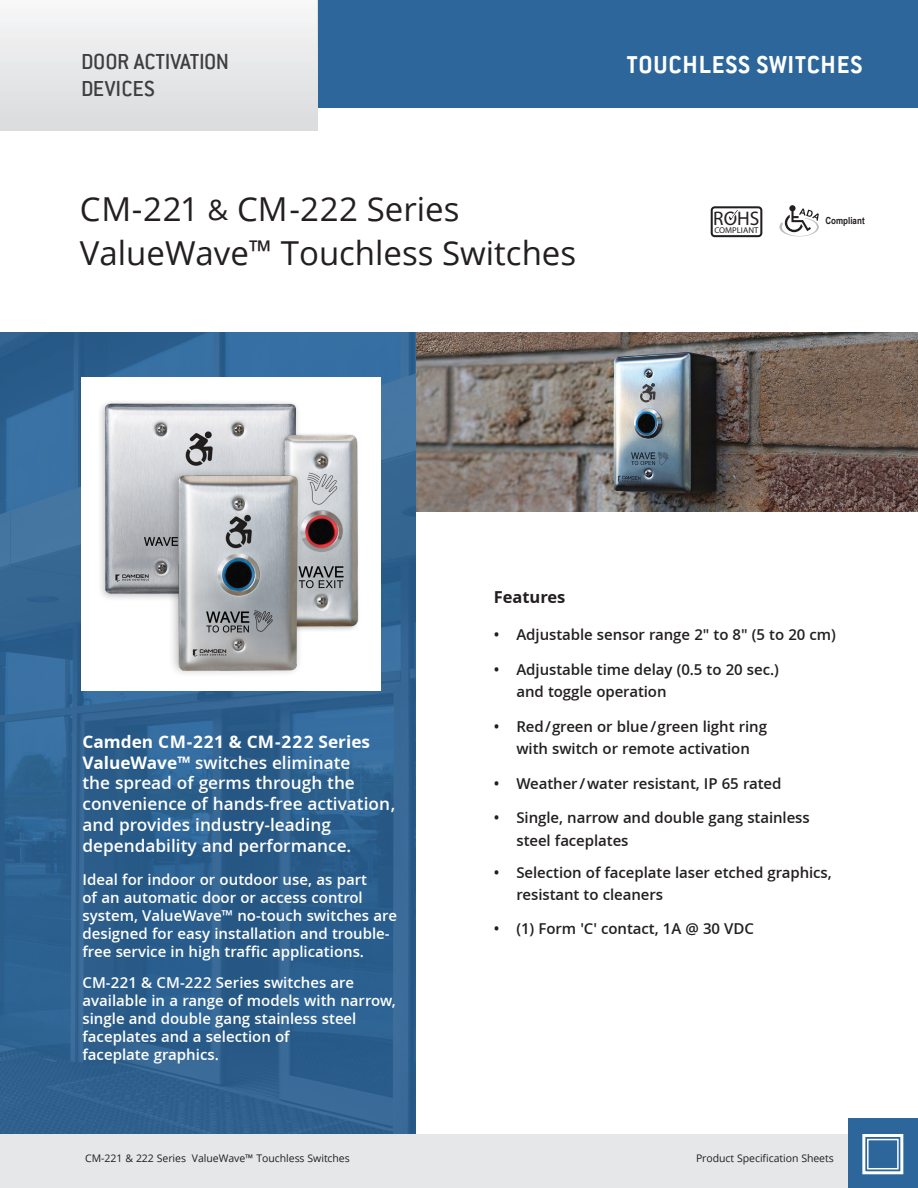
<style>
.page{position:relative;width:918px;height:1188px;background:#fff}
.page>*{position:absolute;margin:0;border:0;box-sizing:border-box;transform-origin:0 0}
.t1{font:33px "Open Sans";color:#231f20}
.N-SS-H_Top_page{font:700 27px "Conduit ITC";letter-spacing:.03em;color:#fff}
.H-SS-Categories{font:500 24px "Conduit ITC";letter-spacing:-.01em;color:#3e3e3f}
.t2{font:19.65px "Myriad Pro";color:#231f20}
.N-SS-Body_Text{font:600 17.25px/20.7px "Open Sans";color:#fff}
._2018-FeatureBullets{font:700 16.5px "Open Sans";letter-spacing:-.005em;color:#231f20}
._2018-FeatureBullets-2{font:600 15px/22.2px "Open Sans";letter-spacing:-.005em;color:#231f20}
.N-SS-Body_Text-2{font:600 15px/18px "Open Sans";color:#fff}
.feature_bullets_v1{font:10.5px "Open Sans";letter-spacing:-.005em;color:#231f20}
.t3{font:700 9.75px "Arial Narrow";color:#231f20}
.t4{font:8.4px "Myriad Pro";color:#231f20}
.s1{font-size:28.5px}
.s2{font-size:30px}
.s3{font-weight:700}
</style>
<div class="page">
<svg style="left:0;top:332px;width:416px;height:802px;fill:#2d608f"></svg>
<img style="left:416px;top:332px;width:502px;height:179px">
<div style="left:19px;top:0;width:899px;height:108px;background:#2c669b"></div>
<img style="left:0;top:0;width:317px;height:131px">
<div style="left:81px;top:377px;width:299px;height:313px;background:#fff"></div>
<svg style="left:779px;top:205px;width:40px;height:31px"></svg>
<div style="left:97px;top:399px;width:204px;height:203px;background:#f8f8f8"></div>
<img style="left:102px;top:403px;width:195px;height:194px">
<img style="left:280px;top:432px;width:79px;height:198px">
<div style="left:168px;top:467px;width:136px;height:211px;background:#231f20;opacity:.3"></div>
<img style="left:172px;top:469px;width:133px;height:209px">
<div style="left:711px;top:206px;width:51px;height:31px;border:2px solid #231f20;border-radius:3px"></div>
<svg style="left:728px;top:210px;width:10px;height:11px"></svg>
<div style="left:0;top:1134px;width:918px;height:54px;background:#e6e7e9"></div>
<div style="left:849px;top:1119px;width:69px;height:69px;background:#2c669b"></div>
<div style="left:862px;top:1134px;width:41px;height:40px;border:3px solid #fff"></div>
<div style="left:867px;top:1139px;width:32px;height:30px;border:2px solid #fff"></div>
<p class="H-SS-Categories" style="left:81px;top:48px;width:150px">DOOR ACTIVATION</p>
<p class="H-SS-Categories" style="left:81px;top:75px;width:75px">DEVICES</p>
<p class="t1" style="left:80px;top:187px;width:381px">CM-221 <span class="s1">&amp;</span> CM-222 Series</p>
<p class="t1" style="left:80px;top:230px;width:498px">ValueWave<span class="s2">™</span> Touchless Switches</p>
<p class="N-SS-H_Top_page" style="left:627px;top:48px;width:237px">TOUCHLESS SWITCHES</p>
<p class="t2" style="left:713px;top:206px;width:48px">ROHS</p>
<p class="t4" style="left:714px;top:225px;width:46px">COMPLIANT</p>
<p class="t3" style="left:825px;top:213px;width:41px">Compliant</p>
<p class="N-SS-Body_Text" style="left:82px;top:732px;width:314px"><span class="s3">Camden CM-221 &amp; CM-222 Series<br>ValueWave™</span> switches eliminate<br>the spread of germs through the convenience of hands-free activation, and provides industry-leading dependability and performance.</p>
<p class="N-SS-Body_Text-2" style="left:82px;top:870px;width:316px">Ideal for indoor or outdoor use, as part<br>of an automatic door or access control system, ValueWave™ no-touch switches are designed for easy installation and trouble&shy;free service in high traffic applications.</p>
<p class="N-SS-Body_Text-2" style="left:82px;top:974px;width:315px">CM-221 &amp; CM-222 Series switches are available in a range of models with narrow, single and double gang stainless steel faceplates and a selection of<br>faceplate graphics.</p>
<p class="_2018-FeatureBullets" style="left:494px;top:587px;width:73px">Features</p>
<p class="_2018-FeatureBullets-2" style="left:494px;top:624px;width:343px">• Adjustable sensor range 2" to 8" (5 to 20 cm)</p>
<p class="_2018-FeatureBullets-2" style="left:516px;top:659px;width:264px;text-indent:-22px">• Adjustable time delay (0.5 to 20 sec.) and toggle operation</p>
<p class="_2018-FeatureBullets-2" style="left:494px;top:716px;width:275px;text-align:center">• Red/green or blue /green light ring with switch or remote activation</p>
<p class="_2018-FeatureBullets-2" style="left:494px;top:773px;width:289px">• Weather/water resistant, IP 65 rated</p>
<p class="_2018-FeatureBullets-2" style="left:516px;top:807px;width:295px;text-indent:-22px">• Single, narrow and double gang stainless steel faceplates</p>
<p class="_2018-FeatureBullets-2" style="left:516px;top:861px;width:317px;text-indent:-22px">• Selection of faceplate laser etched graphics, resistant to cleaners</p>
<p class="_2018-FeatureBullets-2" style="left:494px;top:917px;width:261px">• (1) Form 'C' contact, 1A @ 30 VDC</p>
<p class="feature_bullets_v1" style="left:85px;top:1151px;width:266px">CM-221 &amp; 222 Series ValueWave™ Touchless Switches</p>
<p class="feature_bullets_v1" style="left:696px;top:1151px;width:139px">Product Specification Sheets</p>
</div>
